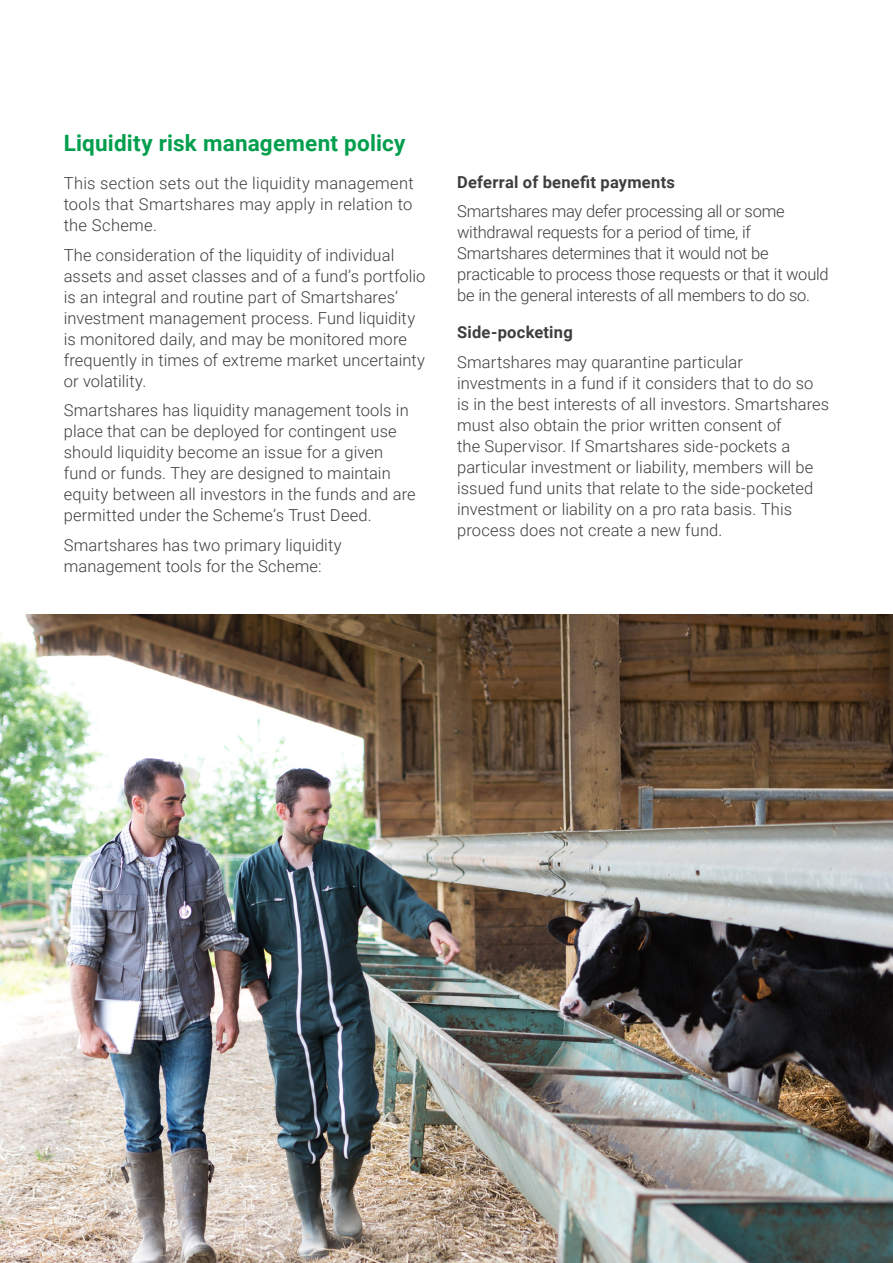
<style>
.page{position:relative;width:893px;height:1263px;background:#fff}
.page>*{position:absolute;margin:0;border:0;box-sizing:border-box;transform-origin:0 0}
.t1{font:700 22.5px "Roboto";letter-spacing:.01em;color:#009e4d}
.Body{font:300 16.5px/21px "Roboto";letter-spacing:.005em;color:#3e3e3f}
.Body-2{font:300 16.5px/21px "Roboto";letter-spacing:-.015em;color:#3e3e3f}
.t2{font:700 16.5px "Roboto";letter-spacing:.015em;color:#3e3e3f}
</style>
<div class="page">
<img style="left:0;top:614px;width:893px;height:649px">
<h2 class="t1" style="left:64px;top:127px;width:343px">Liquidity risk management policy</h2>
<p class="Body" style="left:64px;top:172px;width:351px;text-align:justify">This section sets out the liquidity management tools that Smartshares may apply in relation to the Scheme.</p>
<p class="Body" style="left:64px;top:244px;width:363px">The consideration of the liquidity of individual assets and asset classes and of a fund’s portfolio is an integral and routine part of Smartshares’ investment management process. Fund liquidity is monitored daily, and may be monitored more frequently in times of extreme market uncertainty or volatility.</p>
<p class="Body" style="left:64px;top:399px;width:353px">Smartshares has liquidity management tools in place that can be deployed for contingent use should liquidity become an issue for a given fund or funds. They are designed to maintain equity between all investors in the funds and are permitted under the Scheme’s Trust Deed.</p>
<p class="Body" style="left:64px;top:534px;width:279px">Smartshares has two primary liquidity management tools for the Scheme:</p>
<h4 class="t2" style="left:457px;top:171px;width:219px">Deferral of benefit payments</h4>
<p class="Body-2" style="left:457px;top:200px;width:373px">Smartshares may defer processing all or some withdrawal requests for a period of time, if Smartshares determines that it would not be practicable to process those requests or that it would be in the general interests of all members to do so.</p>
<h4 class="t2" style="left:457px;top:321px;width:117px">Side-pocketing</h4>
<p class="Body" style="left:457px;top:351px;width:374px">Smartshares may quarantine particular investments in a fund if it considers that to do so is in the best interests of all investors. Smartshares must also obtain the prior written consent of<br>the Supervisor. If Smartshares side-pockets a particular investment or liability, members will be issued fund units that relate to the side-pocketed investment or liability on a pro rata basis. This process does not create a new fund.</p>
</div>
